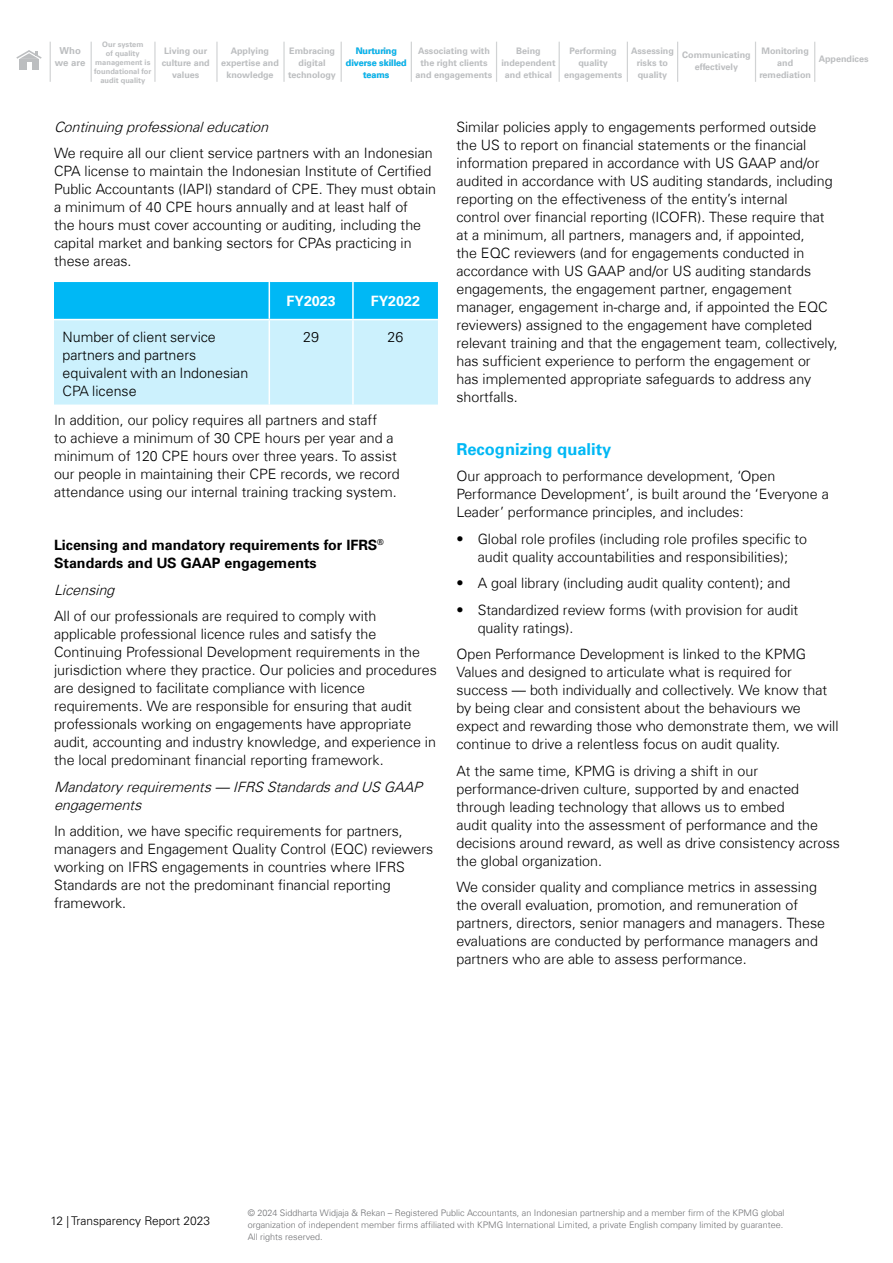
<style>
.page{position:relative;width:893px;height:1263px;background:#fff}
.page>*{position:absolute;margin:0;border:0;box-sizing:border-box;transform-origin:0 0}
.t1{font:700 16.5px "Universfor KPMG";color:#00b8f5}
.t2{font:300 14.25px/18px "Universfor KPMG";color:#000}
.t3{font:italic 300 14.25px/18px "Universfor KPMG";color:#000}
.t4{font:300 14.25px/18px "Univers LT Std";color:#000}
.t5{font:700 14.25px/18px "Universfor KPMG";color:#000}
.t6{font:700 14.25px "Univers LT Std";color:#fff}
.t7{font:300 12px "Univers LT Std";color:#000}
.t8{font:700 9.6px/12px "Universfor KPMG";color:#bcbec0;text-align:center}
.t9{font:700 9px/12px "Universfor KPMG";color:#bcbec0;text-align:center}
.t10{font:300 9px/12px "Universfor KPMG";color:#6d6e71}
.t11{font:700 9px/12px "Universfor KPMG";color:#00b8f5;text-align:center}
.t12{font:700 7.5px/9px "Universfor KPMG";color:#bcbec0;text-align:center}
</style>
<div class="page">
<svg style="left:16px;top:50px;width:26px;height:20px"></svg>
<hr style="left:50px;top:42px;width:1px;height:40px;background:#d1d3d4">
<hr style="left:91px;top:42px;width:1px;height:40px;background:#d1d3d4">
<hr style="left:154px;top:42px;width:2px;height:40px;background:#d1d3d4">
<hr style="left:216px;top:42px;width:2px;height:40px;background:#d1d3d4">
<hr style="left:283px;top:42px;width:2px;height:40px;background:#d1d3d4">
<hr style="left:341px;top:42px;width:1px;height:40px;background:#d1d3d4">
<hr style="left:411px;top:42px;width:1px;height:40px;background:#d1d3d4">
<hr style="left:496px;top:42px;width:1px;height:40px;background:#d1d3d4">
<hr style="left:559px;top:42px;width:1px;height:40px;background:#d1d3d4">
<hr style="left:627px;top:42px;width:1px;height:40px;background:#d1d3d4">
<hr style="left:677px;top:42px;width:1px;height:40px;background:#d1d3d4">
<hr style="left:755px;top:42px;width:1px;height:40px;background:#d1d3d4">
<hr style="left:814px;top:42px;width:1px;height:40px;background:#d1d3d4">
<svg style="left:54px;top:282px;width:384px;height:123px;background:#8fdffa"></svg>
<hr style="left:269px;top:282px;width:1px;height:37px;background:#fff">
<hr style="left:352px;top:282px;width:2px;height:37px;background:#fff">
<hr style="left:54px;top:319px;width:215px;height:1px;background:#fff">
<hr style="left:269px;top:319px;width:84px;height:1px;background:#fff">
<hr style="left:269px;top:320px;width:1px;height:85px;background:#fff">
<hr style="left:353px;top:319px;width:85px;height:1px;background:#fff">
<hr style="left:352px;top:320px;width:2px;height:85px;background:#fff">
<p class="t12" style="left:94px;top:40px;width:59px">Our system<br>of quality management is foundational for audit quality</p>
<p class="t9" style="left:221px;top:45px;width:59px">Applying expertise and knowledge</p>
<p class="t9" style="left:288px;top:45px;width:49px">Embracing digital technology</p>
<p class="t9" style="left:416px;top:45px;width:78px">Associating with the right clients and engagements</p>
<p class="t9" style="left:501px;top:45px;width:56px">Being independent and ethical</p>
<p class="t9" style="left:564px;top:45px;width:60px">Performing quality engagements</p>
<p class="t9" style="left:631px;top:45px;width:44px">Assessing risks to quality</p>
<p class="t9" style="left:682px;top:49px;width:70px">Communicating effectively</p>
<p class="t9" style="left:759px;top:45px;width:53px">Monitoring and remediation</p>
<p class="t9" style="left:819px;top:53px;width:51px">Appendices</p>
<p class="t8" style="left:55px;top:45px;width:32px">Who we are</p>
<p class="t9" style="left:162px;top:45px;width:50px">Living our culture and values</p>
<p class="t11" style="left:346px;top:45px;width:62px">Nurturing diverse skilled teams</p>
<p class="t3" style="left:54px;top:117px;width:220px">Continuingprofessionaleducation</p>
<p class="t2" style="left:54px;top:144px;width:384px">We require all our client service partners with an Indonesian CPA license to maintain the Indonesian Institute of Certified Public Accountants (IAPI) standard of CPE. They must obtain a minimum of 40 CPE hours annually and at least half of<br>the hours must cover accounting or auditing, including the capital market and banking sectors for CPAs practicing in these areas.</p>
<p class="t6" style="left:287px;top:293px;width:51px">FY2023</p>
<p class="t6" style="left:371px;top:293px;width:51px">FY2022</p>
<p class="t4" style="left:63px;top:328px;width:187px">Number of client service partners and partners equivalent with an Indonesian<br>CPA license</p>
<p class="t4" style="left:303px;top:328px;width:17px">29</p>
<p class="t4" style="left:388px;top:328px;width:17px">26</p>
<p class="t2" style="left:54px;top:411px;width:347px">In addition, our policy requires all partners and staff<br>to achieve a minimum of 30 CPE hours per year and a minimum of 120 CPE hours over three years. To assist our people in maintaining their CPE records, we record attendance using our internal training tracking system.</p>
<p class="t5" style="left:54px;top:536px;width:331px">Licensing and mandatory requirements for IFRS<sup>®<br></sup>Standards and US GAAP engagements</p>
<p class="t3" style="left:54px;top:580px;width:66px">Licensing</p>
<p class="t2" style="left:54px;top:607px;width:384px">All of our professionals are required to comply with applicable professional licence rules and satisfy the Continuing Professional Development requirements in the jurisdiction where they practice. Our policies and procedures are designed to facilitate compliance with licence requirements. We are responsible for ensuring that audit professionals working on engagements have appropriate audit, accounting and industry knowledge, and experience in the local predominant financial reporting framework.</p>
<p class="t3" style="left:54px;top:777px;width:374px">Mandatoryrequirements— IFRS StandardsandUS GAAP engagements</p>
<p class="t2" style="left:54px;top:822px;width:381px">In addition, we have specific requirements for partners, managers and Engagement Quality Control (EQC) reviewers working on IFRS engagements in countries where IFRS Standards are not the predominant financial reporting framework.</p>
<p class="t2" style="left:456px;top:117px;width:383px">Similar policies apply to engagements performed outside the US to report on financial statements or the financial information prepared in accordance with US GAAP and/or audited in accordance with US auditing standards, including reporting on the effectiveness of the entity’s internal<br>control over financial reporting (ICOFR). These require that at a minimum, all partners, managers and, if appointed,<br>the EQC reviewers (and for engagements conducted in accordance with US GAAP and/or US auditing standards engagements, the engagement partner, engagement manager, engagement in-charge and, if appointed the EQC reviewers) assigned to the engagement have completed relevant training and that the engagement team, collectively, has sufficient experience to perform the engagement or<br>has implemented appropriate safeguards to address any shortfalls.</p>
<p class="t1" style="left:456px;top:439px;width:156px">Recognizing quality</p>
<p class="t2" style="left:456px;top:467px;width:374px">Our approach to performance development, ‘Open<br>Performance Development’, is built around the ‘Everyone a<br>Leader’ performance principles, and includes:</p>
<p class="t2" style="left:456px;top:529px;width:352px;text-align:center">• Global role profiles (including role profiles specific to audit quality accountabilities and responsibilities);</p>
<p class="t2" style="left:456px;top:574px;width:336px">• A goal library (including audit quality content); and</p>
<p class="t2" style="left:478px;top:600px;width:322px;text-indent:-21px">• Standardized review forms (with provision for audit quality ratings).</p>
<p class="t2" style="left:456px;top:645px;width:384px">Open Performance Development is linked to the KPMG Values and designed to articulate what is required for success — both individually and collectively. We know that by being clear and consistent about the behaviours we expect and rewarding those who demonstrate them, we will continue to drive a relentless focus on audit quality.</p>
<p class="t2" style="left:456px;top:761px;width:385px">At the same time, KPMG is driving a shift in our performance-driven culture, supported by and enacted through leading technology that allows us to embed<br>audit quality into the assessment of performance and the decisions around reward, as well as drive consistency across the global organization.</p>
<p class="t2" style="left:456px;top:878px;width:370px">We consider quality and compliance metrics in assessing the overall evaluation, promotion, and remuneration of partners, directors, senior managers and managers. These evaluations are conducted by performance managers and partners who are able to assess performance.</p>
<p class="t7" style="left:50px;top:1213px;width:161px">12 | Transparency Report 2023</p>
<p class="t10" style="left:248px;top:1206px;width:538px">© 2024 Siddharta Widjaja &amp; Rekan – Registered Public Accountants, an Indonesian partnership and a member firm of the KPMG global organization of independent member firms affiliated with KPMG International Limited, a private English company limited by guarantee.<br>All rights reserved.</p>
</div>
